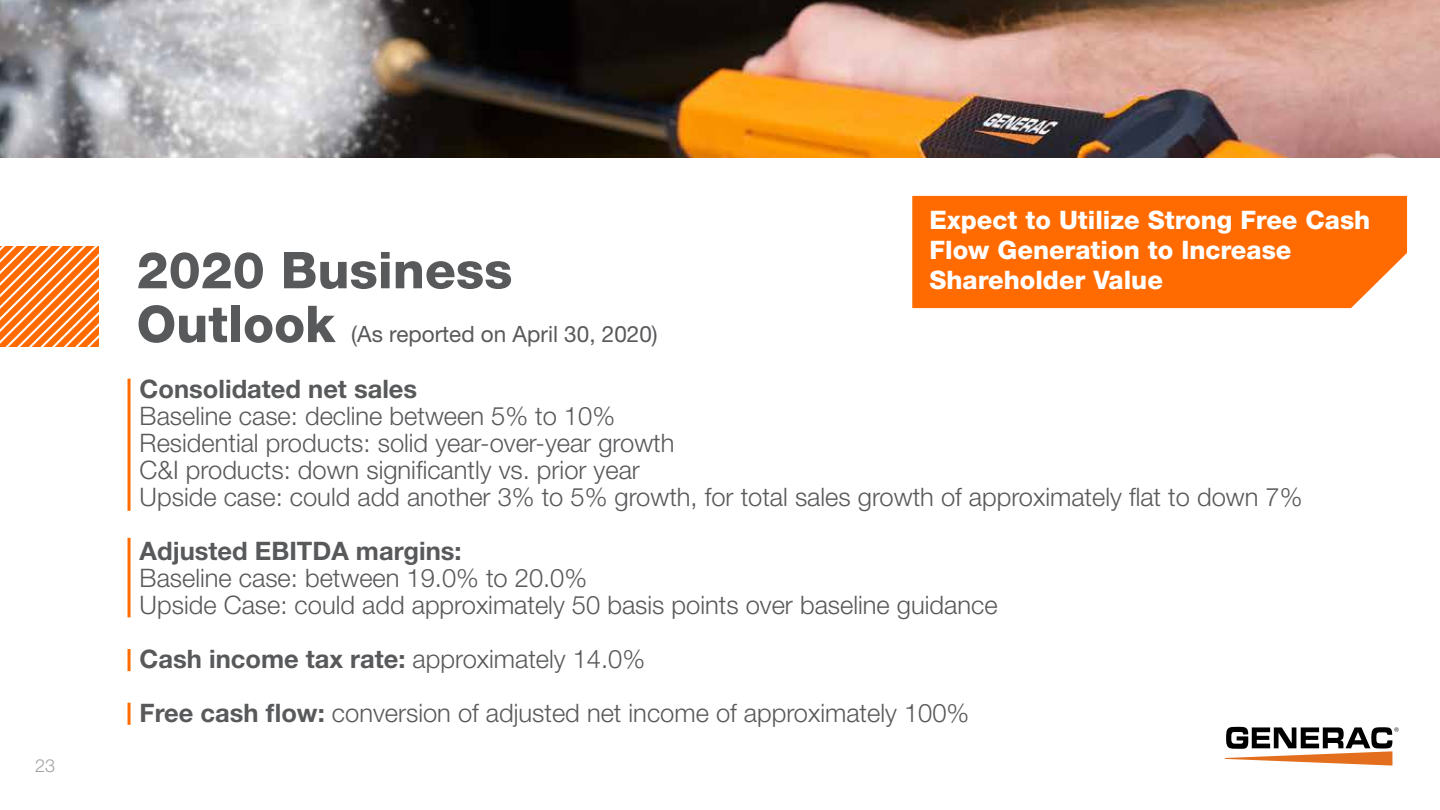
<style>
.page{position:relative;width:1440px;height:810px;background:#fff}
.page>*{position:absolute;margin:0;border:0;box-sizing:border-box;transform-origin:0 0}
.t1{font:800 50.85px/53.8px "Helvetica Neue LT Std";color:#58595b}
.t2{font:300 25.5px/27px "Helvetica Neue LT Std";color:#58595b}
.t3{font:800 25.5px/30px "Helvetica Neue LT Std";color:#fff}
.t4{font:700 25.5px "Helvetica Neue LT Std";color:#58595b}
.t5{font:22.5px "Helvetica Neue LT Std";color:#58595b}
.t6{font:300 18px "Helvetica Neue LT Std";color:#9ea1a2}
.s1{font-weight:700}
</style>
<div class="page">
<svg style="left:1225px;top:727px;width:173px;height:39px"></svg>
<img style="left:0;top:0;width:1440px;height:158px">
<svg style="left:0;top:246px;width:98px;height:100px;background:#ff8f3f"></svg>
<hr style="left:128px;top:379px;width:2px;height:132px;background:#ff6b00">
<hr style="left:128px;top:649px;width:2px;height:22px;background:#ff6b00">
<hr style="left:128px;top:538px;width:2px;height:79px;background:#ff6b00">
<hr style="left:128px;top:703px;width:2px;height:22px;background:#ff6b00">
<div style="left:912px;top:196px;width:495px;height:112px;background:#ff6b00"></div>
<p class="t6" style="left:35px;top:755px;width:22px">23</p>
<p class="t3" style="left:929px;top:205px;width:442px">Expect to Utilize Strong Free Cash<br>Flow Generation to Increase<br>Shareholder Value</p>
<h1 class="t1" style="left:137px;top:243px;width:377px">2020 Business<br>Outlook</h1>
<p class="t5" style="left:351px;top:321px;width:308px">(As reported on April 30, 2020)</p>
<p class="t4" style="left:140px;top:374px;width:279px">Consolidated net sales</p>
<p class="t2" style="left:140px;top:402px;width:1164px">Baseline case: decline between 5% to 10%<br>Residential products: solid year-over-year growth<br>C&amp;I products: down significantly vs. prior year<br>Upside case: could add another 3% to 5% growth, for total sales growth of approximately flat to down 7%</p>
<p class="t4" style="left:140px;top:536px;width:323px">Adjusted EBITDA margins:</p>
<p class="t2" style="left:140px;top:564px;width:859px">Baseline case: between 19.0% to 20.0%<br>Upside Case: could add approximately 50 basis points over baseline guidance</p>
<p class="t2" style="left:140px;top:632px;width:831px;line-height:54px"><span class="s1">Cash income tax rate:</span> approximately 14.0%<br><span class="s1">Free cash flow:</span> conversion of adjusted net income of approximately 100%</p>
</div>
